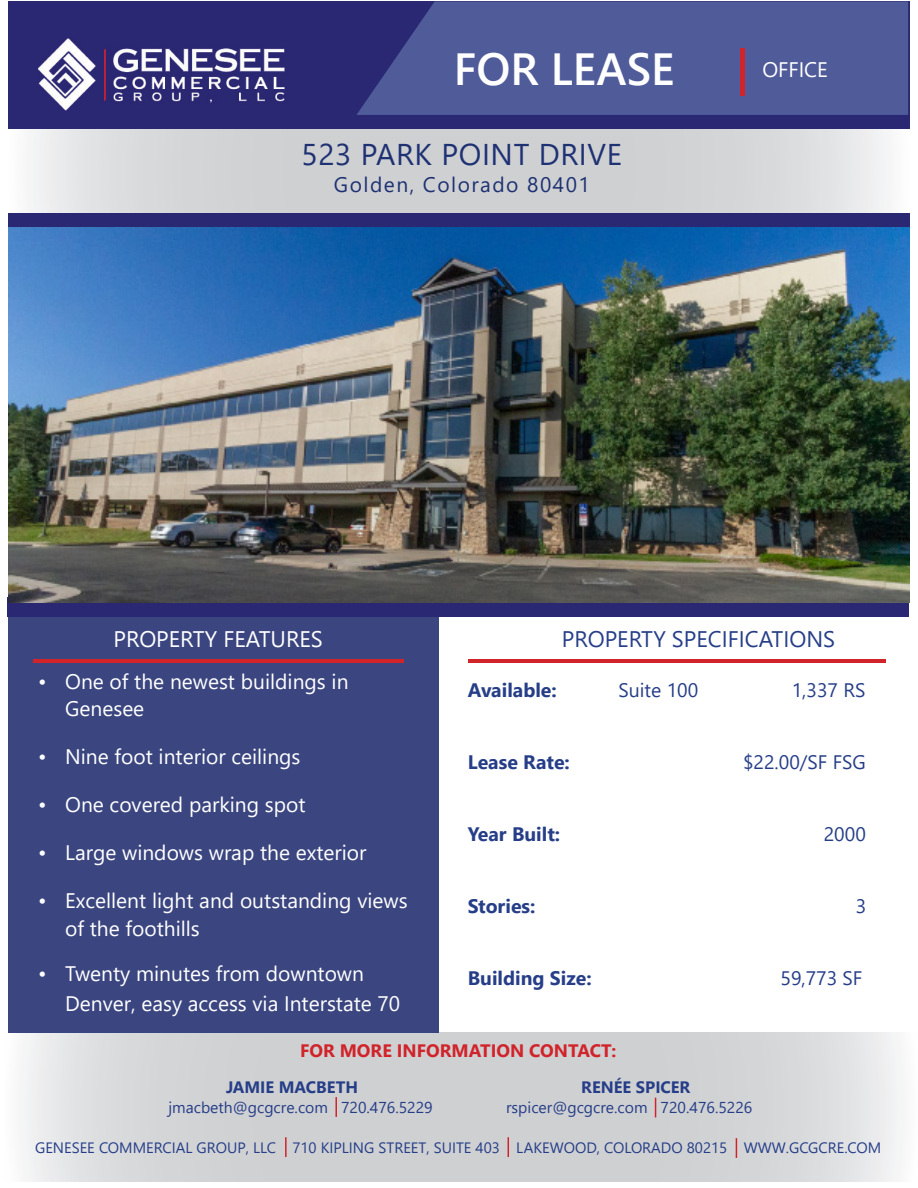
<style>
.page{position:relative;width:918px;height:1188px;background:#fff}
.page>*{position:absolute;margin:0;border:0;box-sizing:border-box;transform-origin:0 0}
.t1{font:600 45px "Segoe UI";color:#fff}
.t2{font:30px "Segoe UI";letter-spacing:.02em;color:#1e3173}
.t3{font:22.5px "Segoe UI";color:#263e88}
.t4{font:22.5px "Segoe UI";color:#fff}
.t5{font:21px/27px "Segoe UI";color:#fff}
.t6{font:21px "Segoe UI";letter-spacing:.07em;color:#1e3173}
.t7{font:700 19.5px "Segoe UI";color:#263e88}
.t8{font:19.5px "Segoe UI";color:#263e88}
.t9{font:700 18px "Segoe UI";color:#d1232a}
.t10{font:700 16.5px "Segoe UI";color:#263e88}
.t11{font:15.75px "Segoe UI";color:#263e88}
.t12{font:15px "Segoe UI";color:#263e88}
</style>
<div class="page">
<svg style="left:8px;top:1032px;width:894px;height:150px;background:#d5d6d8"></svg>
<div style="left:8px;top:1px;width:901px;height:128px;background:#2a2773"></div>
<div style="left:8px;top:212px;width:901px;height:40px;background:#2a2773"></div>
<svg style="left:357px;top:1px;width:551px;height:114px;background:#4d5797"></svg>
<div style="left:8px;top:616px;width:430px;height:416px;background:#3b4680"></div>
<svg style="left:31px;top:129px;width:856px;height:83px;background:#d5d6d8"></svg>
<div style="left:740px;top:49px;width:5px;height:47px;background:#d1232a"></div>
<img style="left:38px;top:38px;width:247px;height:73px">
<hr style="left:33px;top:659px;width:370px;height:4px;background:#d1232a">
<hr style="left:285px;top:1137px;width:2px;height:20px;background:#d1232a">
<svg style="left:508px;top:1137px;width:1px;height:20px"></svg>
<hr style="left:335px;top:1097px;width:2px;height:20px;background:#d1232a">
<svg style="left:655px;top:1098px;width:1px;height:19px"></svg>
<svg style="left:736px;top:1138px;width:1px;height:20px"></svg>
<div style="left:8px;top:597px;width:901px;height:20px;background:#2a2773"></div>
<hr style="left:468px;top:659px;width:417px;height:4px;background:#d1232a">
<img style="left:8px;top:227px;width:901px;height:376px">
<p class="t1" style="left:454px;top:27px;width:222px">FOR LEASE</p>
<p class="t5" style="left:762px;top:54px;width:67px">OFFICE</p>
<p class="t2" style="left:302px;top:126px;width:322px">523 PARK POINT DRIVE</p>
<p class="t6" style="left:334px;top:165px;width:257px">Golden, Colorado 80401</p>
<p class="t4" style="left:114px;top:618px;width:211px">PROPERTY FEATURES</p>
<p class="t3" style="left:562px;top:618px;width:275px">PROPERTY SPECIFICATIONS</p>
<p class="t5" style="left:65px;top:666px;width:285px;text-indent:-27px">• One of the newest buildings in<br>Genesee</p>
<p class="t5" style="left:38px;top:741px;width:264px">• Nine foot interior ceilings</p>
<p class="t5" style="left:38px;top:789px;width:269px">• One covered parking spot</p>
<p class="t5" style="left:38px;top:837px;width:330px">• Large windows wrap the exterior</p>
<p class="t5" style="left:65px;top:884px;width:344px;line-height:28.5px;text-indent:-27px">• Excellent light and outstanding views of the foothills</p>
<p class="t5" style="left:65px;top:957px;width:337px;line-height:30px;text-indent:-27px">• Twenty minutes from downtown<br>Denver, easy access via Interstate 70</p>
<p class="t7" style="left:468px;top:671px;width:91px">Available:</p>
<p class="t8" style="left:619px;top:671px;width:81px">Suite 100</p>
<p class="t8" style="left:792px;top:671px;width:75px">1,337 RS</p>
<p class="t7" style="left:468px;top:743px;width:104px">Lease Rate:</p>
<p class="t8" style="left:743px;top:743px;width:124px">$22.00/SF FSG</p>
<p class="t7" style="left:468px;top:815px;width:94px">Year Built:</p>
<p class="t8" style="left:824px;top:815px;width:44px">2000</p>
<p class="t7" style="left:468px;top:887px;width:69px">Stories:</p>
<p class="t8" style="left:856px;top:887px;width:12px">3</p>
<p class="t7" style="left:468px;top:959px;width:125px">Building Size:</p>
<p class="t8" style="left:781px;top:959px;width:83px">59,773 SF</p>
<p class="t9" style="left:300px;top:1034px;width:318px">FOR MORE INFORMATION CONTACT:</p>
<p class="t10" style="left:226px;top:1072px;width:134px">JAMIE MACBETH</p>
<p class="t10" style="left:581px;top:1072px;width:111px">RENÉE SPICER</p>
<p class="t11" style="left:168px;top:1092px;width:266px">jmacbeth@gcgcre.com 720.476.5229</p>
<p class="t11" style="left:506px;top:1092px;width:248px">rspicer@gcgcre.com 720.476.5226</p>
<p class="t12" style="left:35px;top:1134px;width:848px">GENESEE COMMERCIAL GROUP, LLC 710 KIPLING STREET, SUITE 403 LAKEWOOD, COLORADO 80215 WWW.GCGCRE.COM</p>
</div>
